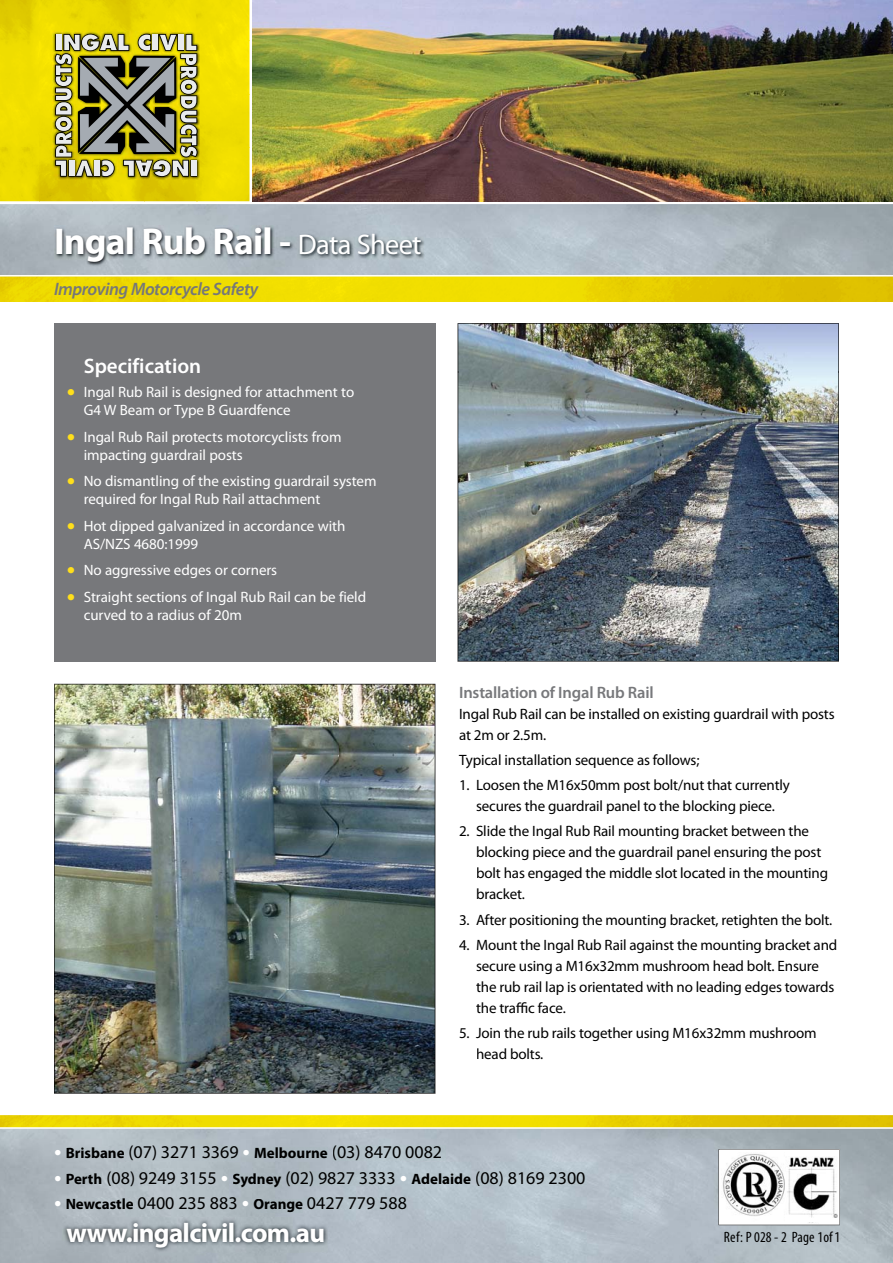
<style>
.page{position:relative;width:893px;height:1263px;background:#fff}
.page>*{position:absolute;margin:0;border:0;box-sizing:border-box;transform-origin:0 0}
.t1{font:700 37.5px "Myriad Pro";letter-spacing:-.025em;color:#fff}
.t2{font:700 27px "Myriad Pro";letter-spacing:-.025em;color:#fff}
.t3{font:600 21px "Myriad Pro";color:#fff}
.t4{font:18px "Myriad Pro";color:#000}
.t5{font:italic 600 18px "Myriad Pro";letter-spacing:-.025em;color:#757779}
.t6{font:600 16.5px "Myriad Pro";letter-spacing:-.01em;color:#77787b}
.t7{font:15px/21px "Myriad Pro";letter-spacing:-.01em;color:#000}
.t8{font:15px/18px "Myriad Pro";letter-spacing:-.005em;color:#fff}
.t9{font:condensed 15px "Myriad Pro";color:#000}
.s1{font-weight:400;font-size:28.5px}
.s2{font-size:30px;color:#ffdf1b}
.s3{font-family:"Avant Garde";font-stretch:condensed;font-size:15px;color:#fff}
.s4{font-weight:700;font-size:15px}
</style>
<div class="page">
<img style="left:0;top:0;width:92px;height:41px">
<img style="left:92px;top:0;width:105px;height:31px">
<img style="left:197px;top:0;width:52px;height:201px">
<div style="left:0;top:41px;width:53px;height:107px;background:#f1de00"></div>
<img style="left:0;top:148px;width:92px;height:53px">
<img style="left:92px;top:179px;width:105px;height:22px">
<img style="left:53px;top:31px;width:147px;height:148px">
<svg style="left:55px;top:34px;width:142px;height:143px;background:#8d8b5e"></svg>
<img style="left:0;top:1115px;width:893px;height:12px">
<img style="left:62px;top:1218px;width:266px;height:34px">
<div style="left:125px;top:1146px;width:114px;height:14px;background:#b4c0c6"></div>
<div style="left:333px;top:1146px;width:113px;height:14px;background:#b3c1c8"></div>
<div style="left:108px;top:1171px;width:107px;height:15px;background:#b5c0c6"></div>
<div style="left:67px;top:1197px;width:169px;height:12px;background:#b3bec4"></div>
<img style="left:718px;top:1149px;width:122px;height:76px">
<svg style="left:719px;top:1150px;width:121px;height:75px"></svg>
<div style="left:786px;top:1152px;width:51px;height:70px;background:#fff"></div>
<img style="left:787px;top:1157px;width:50px;height:61px">
<img style="left:253px;top:0;width:640px;height:201px">
<img style="left:0;top:204px;width:893px;height:98px">
<hr style="left:0;top:275px;width:893px;height:2px;background:#fff">
<div style="left:725px;top:1231px;width:113px;height:14px;background:#b4c0c6"></div>
<img style="left:458px;top:323px;width:381px;height:339px">
<img style="left:458px;top:324px;width:381px;height:48px">
<img style="left:458px;top:372px;width:48px;height:289px">
<img style="left:791px;top:372px;width:48px;height:289px">
<img style="left:505px;top:660px;width:286px;height:1px">
<img style="left:54px;top:735px;width:381px;height:359px">
<img style="left:54px;top:684px;width:381px;height:51px">
<img style="left:54px;top:735px;width:48px;height:358px">
<img style="left:387px;top:735px;width:48px;height:358px">
<img style="left:102px;top:1092px;width:286px;height:1px">
<img style="left:55px;top:226px;width:370px;height:40px">
<div style="left:54px;top:323px;width:381px;height:339px;background:#77787b"></div>
<h1 class="t1" style="left:54px;top:227px;width:369px">Ingal Rub Rail - <span class="s1">Data Sheet</span></h1>
<p class="t5" style="left:54px;top:282px;width:206px">Improving Motorcycle Safety</p>
<h3 class="t3" style="left:84px;top:358px;width:119px">Specification</h3>
<p class="t8" style="left:84px;top:385px;width:272px;text-indent:-17px"><span class="s2">•</span> Ingal Rub Rail is designed for attachment to<br>G4 W Beam or Type B Guardfence</p>
<p class="t8" style="left:84px;top:429px;width:259px;text-indent:-17px"><span class="s2">•</span> Ingal Rub Rail protects motorcyclists from impacting guardrail posts</p>
<p class="t8" style="left:84px;top:474px;width:294px;text-indent:-17px"><span class="s2">•</span> No dismantling of the existing guardrail system required for Ingal Rub Rail attachment</p>
<p class="t8" style="left:84px;top:518px;width:263px;text-indent:-17px"><span class="s2">•</span> Hot dipped galvanized in accordance with<br>AS/NZS 4680:1999</p>
<p class="t8" style="left:67px;top:563px;width:212px"><span class="s2">•</span> No aggressive edges or corners</p>
<p class="t8" style="left:84px;top:589px;width:284px;text-indent:-17px"><span class="s2">•</span> Straight sections of Ingal Rub Rail can be field curved to a radius of 20m</p>
<p class="t6" style="left:459px;top:686px;width:196px">Installation of Ingal Rub Rail</p>
<p class="t7" style="left:459px;top:705px;width:377px">Ingal Rub Rail can be installed on existing guardrail with posts at 2m or 2.5m.</p>
<p class="t7" style="left:459px;top:751px;width:242px">Typical installation sequence as follows;</p>
<p class="t7" style="left:459px;top:776px;width:332px;text-align:center">1. Loosen the M16x50mm post bolt/nut that currently secures the guardrail panel to the blocking piece.</p>
<p class="t7" style="left:476px;top:822px;width:354px;text-indent:-17px">2. Slide the Ingal Rub Rail mounting bracket between the blocking piece and the guardrail panel ensuring the post bolt has engaged the middle slot located in the mounting bracket.</p>
<p class="t7" style="left:459px;top:911px;width:375px">3. After positioning the mounting bracket, retighten the bolt.</p>
<p class="t7" style="left:476px;top:936px;width:363px;text-indent:-17px">4. Mount the Ingal Rub Rail against the mounting bracket and secure using a M16x32mm mushroom head bolt. Ensure the rub rail lap is orientated with no leading edges towards the traffic face.</p>
<p class="t7" style="left:476px;top:1024px;width:342px;text-indent:-17px">5. Join the rub rails together using M16x32mm mushroom head bolts.</p>
<p class="t4" style="left:54px;top:1145px;width:390px"><span class="s3">•</span> <span class="s4">Brisbane</span> (07) 3271 3369 <span class="s3">•</span> <span class="s4">Melbourne</span> (03) 8470 0082</p>
<p class="t4" style="left:54px;top:1171px;width:533px"><span class="s3">•</span> <span class="s4">Perth</span> (08) 9249 3155 <span class="s3">•</span> <span class="s4">Sydney</span> (02) 9827 3333 <span class="s3">•</span> <span class="s4">Adelaide</span> (08) 8169 2300</p>
<p class="t4" style="left:54px;top:1196px;width:354px"><span class="s3">•</span> <span class="s4">Newcastle</span> 0400 235 883 <span class="s3">•</span> <span class="s4">Orange</span> 0427 779 588</p>
<h2 class="t2" style="left:66px;top:1222px;width:260px">www.ingalcivil.com.au</h2>
<p class="t9" style="left:724px;top:1231px;width:118px">Ref: P 028 - 2 Page 1of1</p>
</div>
